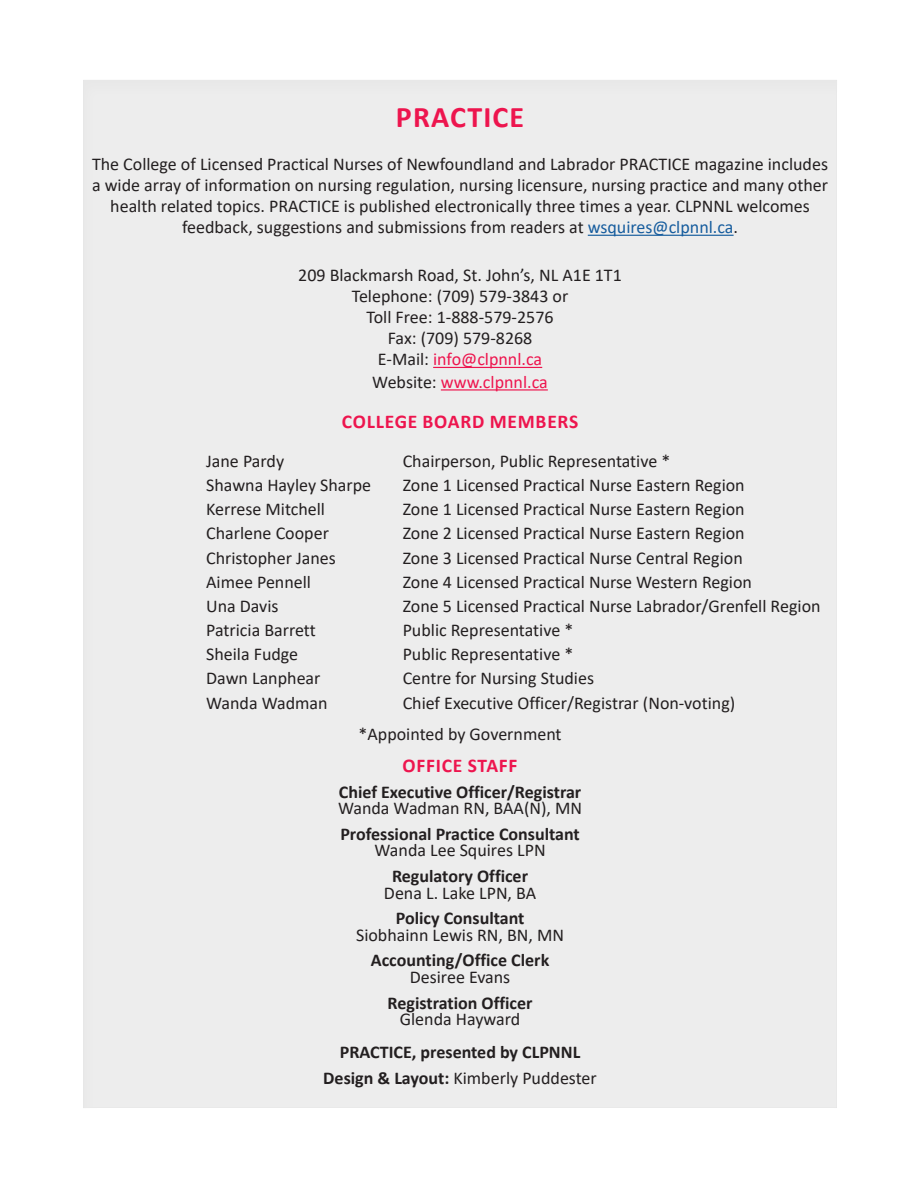
<style>
.page{position:relative;width:918px;height:1188px;background:#fff}
.page>*{position:absolute;margin:0;border:0;box-sizing:border-box;transform-origin:0 0}
.body{font:700 30px "Calibri";letter-spacing:.04em;color:#ed154e}
.body-2{font:700 19.5px "Calibri";letter-spacing:.04em;color:#ed154e}
.body-3{font:18px/21.3px "Calibri";color:#231f20;text-align:center}
.body-4{font:700 18px/16.5px "Calibri";color:#231f20;text-align:center}
.s1{color:#175d9e}
.s2{color:#ed154e}
.s3{font-weight:400}
.s4{font-weight:700}
</style>
<div class="page">
<div style="left:82px;top:80px;width:756px;height:1028px;background:#ededed"></div>
<hr style="left:588px;top:235px;width:146px;height:1px;background:#175d9e">
<hr style="left:433px;top:367px;width:109px;height:1px;background:#ed154e">
<hr style="left:441px;top:389px;width:107px;height:2px;background:#ed154e">
<p class="body" style="left:396px;top:96px;width:130px">PRACTICE</p>
<p class="body-3" style="left:92px;top:153px;width:738px">The College of Licensed Practical Nurses of Newfoundland and Labrador PRACTICE magazine includes a wide array of information on nursing regulation, nursing licensure, nursing practice and many other health related topics. PRACTICE is published electronically three times a year. CLPNNL welcomes feedback, suggestions and submissions from readers at <span class="s1">wsquires@clpnnl.ca</span>.</p>
<p class="body-3" style="left:298px;top:264px;width:325px">209 Blackmarsh Road, St. John’s, NL A1E 1T1<br>Telephone: (709) 579-3843 or<br>Toll Free: 1-888-579-2576<br>Fax: (709) 579-8268<br>E-Mail: <span class="s2">info@clpnnl.ca<br></span>Website: <span class="s2">www.clpnnl.ca</span></p>
<p class="body-2" style="left:342px;top:407px;width:238px">COLLEGE BOARD MEMBERS</p>
<p class="body-3" style="left:206px;top:450px;width:80px">Jane Pardy</p>
<p class="body-3" style="left:403px;top:450px;width:269px">Chairperson, Public Representative *</p>
<p class="body-3" style="left:206px;top:474px;width:167px">Shawna Hayley Sharpe</p>
<p class="body-3" style="left:403px;top:474px;width:344px">Zone 1 Licensed Practical Nurse Eastern Region</p>
<p class="body-3" style="left:206px;top:498px;width:120px">Kerrese Mitchell</p>
<p class="body-3" style="left:403px;top:498px;width:344px">Zone 1 Licensed Practical Nurse Eastern Region</p>
<p class="body-3" style="left:206px;top:522px;width:124px">Charlene Cooper</p>
<p class="body-3" style="left:403px;top:522px;width:344px">Zone 2 Licensed Practical Nurse Eastern Region</p>
<p class="body-3" style="left:206px;top:547px;width:131px">Christopher Janes</p>
<p class="body-3" style="left:403px;top:547px;width:342px">Zone 3 Licensed Practical Nurse Central Region</p>
<p class="body-3" style="left:206px;top:571px;width:106px">Aimee Pennell</p>
<p class="body-3" style="left:403px;top:571px;width:351px">Zone 4 Licensed Practical Nurse Western Region</p>
<p class="body-3" style="left:206px;top:595px;width:74px">Una Davis</p>
<p class="body-3" style="left:403px;top:595px;width:419px">Zone 5 Licensed Practical Nurse Labrador/Grenfell Region</p>
<p class="body-3" style="left:206px;top:619px;width:111px">Patricia Barrett</p>
<p class="body-3" style="left:403px;top:619px;width:172px">Public Representative *</p>
<p class="body-3" style="left:206px;top:643px;width:94px">Sheila Fudge</p>
<p class="body-3" style="left:403px;top:643px;width:172px">Public Representative *</p>
<p class="body-3" style="left:206px;top:667px;width:116px">Dawn Lanphear</p>
<p class="body-3" style="left:403px;top:667px;width:193px">Centre for Nursing Studies</p>
<p class="body-3" style="left:206px;top:692px;width:123px">Wanda Wadman</p>
<p class="body-3" style="left:403px;top:692px;width:334px">Chief Executive Officer/Registrar (Non-voting)</p>
<p class="body-3" style="left:359px;top:723px;width:205px">*Appointed by Government</p>
<p class="body-2" style="left:403px;top:752px;width:117px">OFFICE STAFF</p>
<p class="body-4" style="left:338px;top:783px;width:246px;text-align:left">Chief Executive Officer/Registrar<br><span class="s3">Wanda Wadman RN, BAA(N), MN</span></p>
<p class="body-4" style="left:340px;top:825px;width:241px">Professional Practice Consultant<br><span class="s3">Wanda Lee Squires LPN</span></p>
<p class="body-4" style="left:384px;top:868px;width:154px">Regulatory Officer<br><span class="s3">Dena L. Lake LPN, BA</span></p>
<p class="body-3" style="left:356px;top:910px;width:210px;line-height:16.5px"><span class="s4">Policy Consultant<br></span>Siobhainn Lewis RN, BN, MN</p>
<p class="body-4" style="left:371px;top:952px;width:180px">Accounting/Office Clerk<br><span class="s3">Desiree Evans</span></p>
<p class="body-4" style="left:388px;top:994px;width:146px">Registration Officer<br><span class="s3">Glenda Hayward</span></p>
<p class="body-4" style="left:340px;top:1044px;width:242px">PRACTICE, presented by CLPNNL</p>
<p class="body-3" style="left:323px;top:1067px;width:275px"><span class="s4">Design &amp; Layout:</span> Kimberly Puddester</p>
</div>
